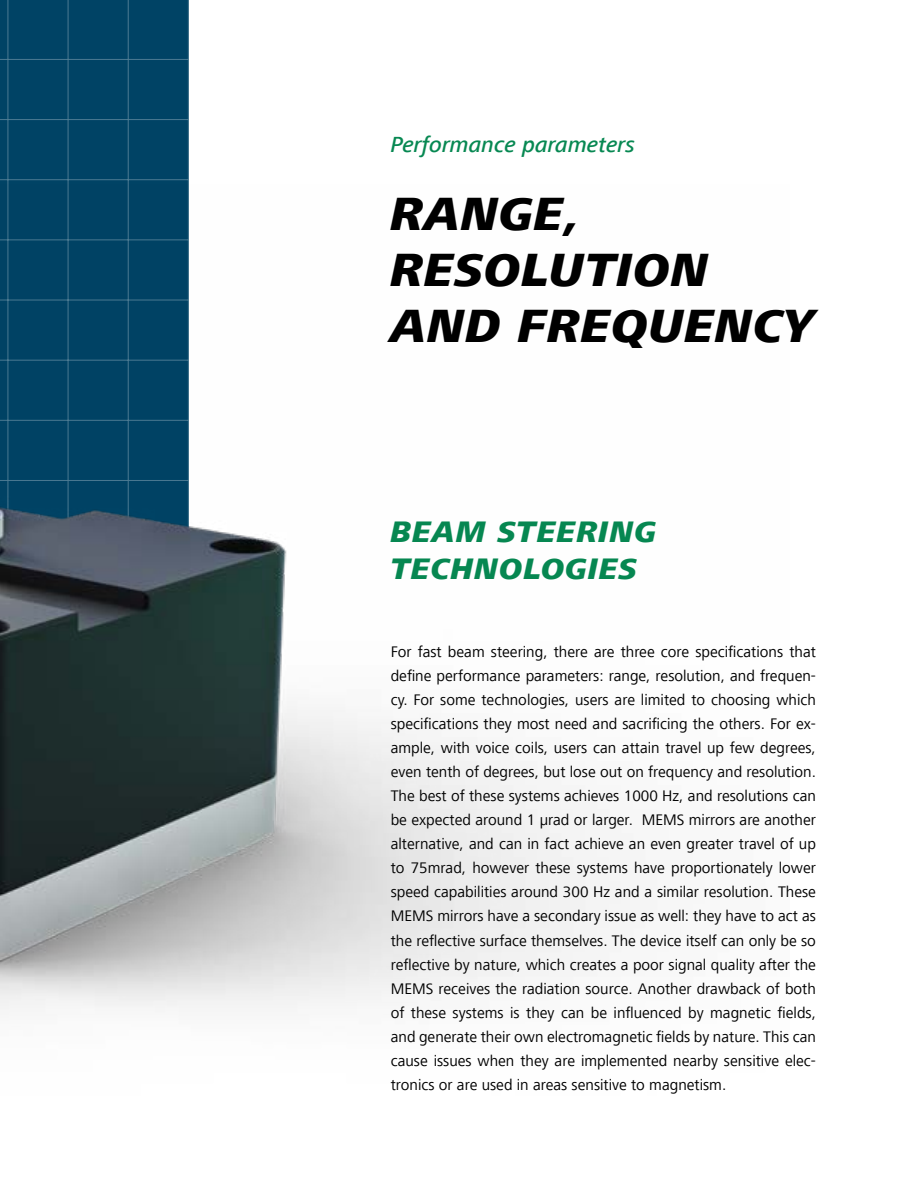
<style>
.page{position:relative;width:918px;height:1188px;background:#fff}
.page>*{position:absolute;margin:0;border:0;box-sizing:border-box;transform-origin:0 0}
.t1{font:italic 800 48px/56.1px "Frutiger Next LT";letter-spacing:.025em;color:#000}
.t2{font:italic 800 30.45px/37.5px "Frutiger Next LT";letter-spacing:.04em;color:#078852}
.t3{font:italic 500 22.5px "Frutiger Next LT";color:#078852}
.t4{font:15.75px/24px "Frutiger Next LT";color:#000;text-align:justify}
</style>
<div class="page">
<div style="left:0;top:0;width:189px;height:661px;background:#004365"></div>
<hr style="left:0;top:0;width:1px;height:661px;background:#fff">
<hr style="left:8px;top:0;width:1px;height:661px;background:#fff">
<hr style="left:68px;top:0;width:1px;height:661px;background:#fff">
<hr style="left:128px;top:0;width:1px;height:661px;background:#fff">
<hr style="left:188px;top:0;width:1px;height:661px;background:#fff">
<hr style="left:0;top:179px;width:188px;height:1px;background:#fff">
<hr style="left:0;top:119px;width:188px;height:1px;background:#fff">
<hr style="left:0;top:59px;width:188px;height:1px;background:#fff">
<hr style="left:0;top:0;width:188px;height:1px;background:#fff">
<img style="left:0;top:185px;width:621px;height:825px">
<h3 class="t3" style="left:391px;top:132px;width:246px">Performance parameters</h3>
<h1 class="t1" style="left:391px;top:186px;width:425px">RANGE,<br>RESOLUTION<br>AND FREQUENCY</h1>
<h2 class="t2" style="left:391px;top:513px;width:267px">BEAM STEERING<br>TECHNOLOGIES</h2>
<p class="t4" style="left:391px;top:640px;width:427px">For fast beam steering, there are three core specifications that define performance parameters: range, resolution, and frequen&shy;cy. For some technologies, users are limited to choosing which specifications they most need and sacrificing the others. For ex&shy;ample, with voice coils, users can attain travel up few degrees, even tenth of degrees, but lose out on frequency and resolution.<br>The best of these systems achieves 1000 Hz, and resolutions can be expected around 1 µrad or larger. MEMS mirrors are another alternative, and can in fact achieve an even greater travel of up to 75mrad, however these systems have proportionately lower speed capabilities around 300 Hz and a similar resolution. These MEMS mirrors have a secondary issue as well: they have to act as the reflective surface themselves. The device itself can only be so reflective by nature, which creates a poor signal quality after the MEMS receives the radiation source. Another drawback of both of these systems is they can be influenced by magnetic fields, and generate their own electromagnetic fields by nature. This can cause issues when they are implemented nearby sensitive elec&shy;tronics or are used in areas sensitive to magnetism.</p>
</div>
